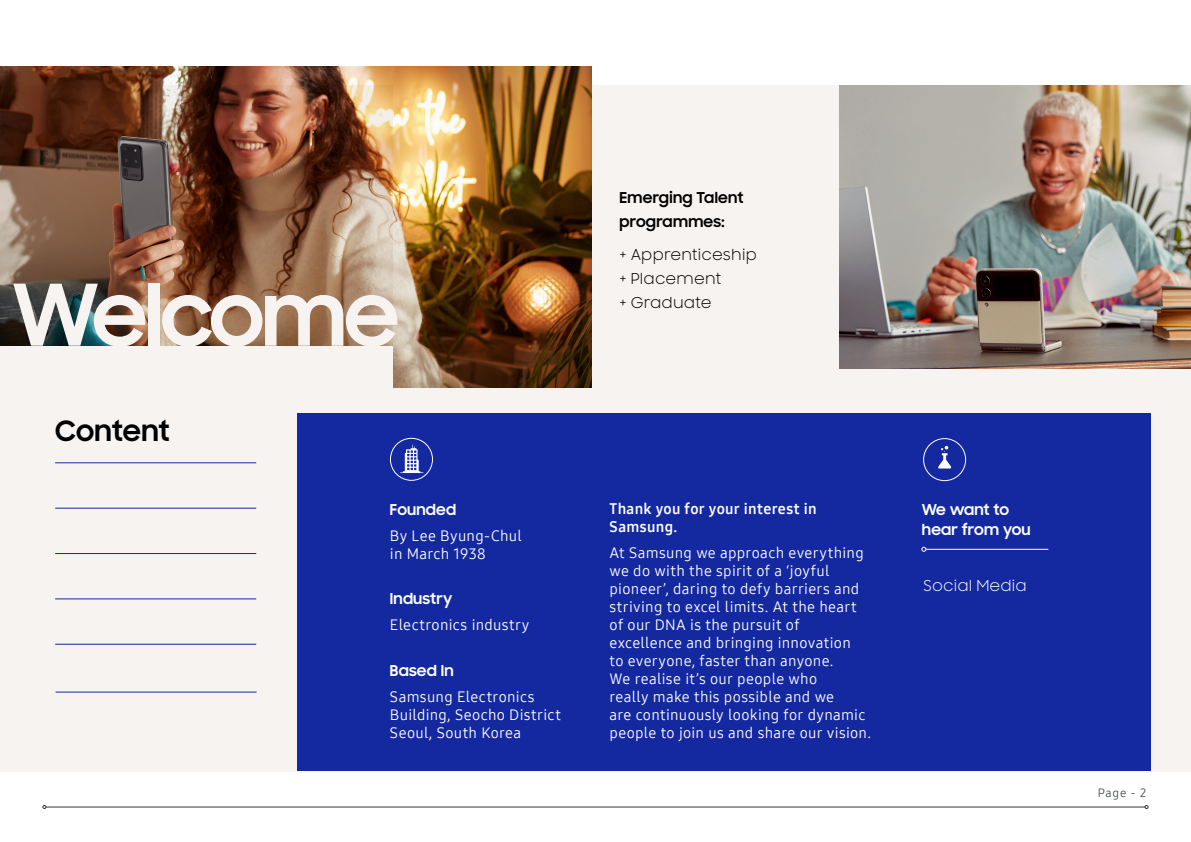
<style>
.page{position:relative;width:1191px;height:842px;background:#fff}
.page>*{position:absolute;margin:0;border:0;box-sizing:border-box;transform-origin:0 0}
.t1{font:700 85.1px "Samsung Sharp Sans";letter-spacing:-.03em;color:#f7f3f0}
.t2{font:700 28px "Samsung Sharp Sans";color:#000}
.t3{font:15px/18px "Samsung One 400";letter-spacing:.02em;color:#fff}
.t4{font:700 15px/20px "Samsung Sharp Sans";letter-spacing:.01em;color:#fff}
.t5{font:15px/24px "Samsung Sharp Sans";letter-spacing:.01em;color:#000}
.t6{font:15px/18px "Samsung One 700";letter-spacing:.02em;color:#fff}
.t7{font:700 15px/24px "Samsung Sharp Sans";letter-spacing:.02em;color:#000}
.t8{font:15px "Samsung Sharp Sans";letter-spacing:.01em;color:#fff}
.t9{font:12px "Samsung One 400";color:#4a4e51}
</style>
<div class="page">
<div style="left:0;top:85px;width:1191px;height:686px;background:#f7f3f0"></div>
<img style="left:0;top:66px;width:394px;height:279px">
<img style="left:394px;top:66px;width:198px;height:322px">
<div style="left:297px;top:413px;width:853px;height:358px;background:#1428a0"></div>
<img style="left:839px;top:85px;width:352px;height:284px">
<div style="left:923px;top:438px;width:43px;height:43px;border:1px solid #fff;border-radius:50%"></div>
<svg style="left:938px;top:446px;width:14px;height:23px"></svg>
<hr style="left:926px;top:549px;width:122px;height:1px;background:#fff">
<svg style="left:921px;top:547px;width:5px;height:5px"></svg>
<svg style="left:400px;top:445px;width:23px;height:28px"></svg>
<div style="left:390px;top:438px;width:43px;height:43px;border:1px solid #fff;border-radius:50%"></div>
<hr style="left:55px;top:508px;width:201px;height:1px;background:#1428a0">
<hr style="left:55px;top:598px;width:201px;height:1px;background:#1428a0">
<hr style="left:55px;top:462px;width:201px;height:1px;background:#1428a0">
<hr style="left:55px;top:553px;width:201px;height:1px;background:#1428a0">
<hr style="left:55px;top:644px;width:201px;height:1px;background:#1428a0">
<hr style="left:56px;top:692px;width:201px;height:1px;background:#1428a0">
<hr style="left:46px;top:807px;width:1099px;height:1px;background:#343433">
<svg style="left:43px;top:805px;width:3px;height:4px"></svg>
<svg style="left:1144px;top:805px;width:4px;height:4px"></svg>
<h1 class="t1" style="left:12px;top:252px;width:388px">Welcome</h1>
<h2 class="t2" style="left:55px;top:410px;width:116px">Content</h2>
<p class="t4" style="left:390px;top:498px;width:68px">Founded</p>
<p class="t3" style="left:390px;top:527px;width:133px">By Lee Byung-Chul in March 1938</p>
<p class="t4" style="left:390px;top:587px;width:64px">Industry</p>
<p class="t3" style="left:390px;top:616px;width:141px">Electronics industry</p>
<p class="t4" style="left:390px;top:660px;width:65px">Based In</p>
<p class="t3" style="left:390px;top:688px;width:172px">Samsung Electronics<br>Building, Seocho District<br>Seoul, South Korea</p>
<p class="t7" style="left:619px;top:185px;width:125px">Emerging Talent programmes:</p>
<p class="t5" style="left:619px;top:242px;width:139px">+ Apprenticeship + Placement</p>
<p class="t5" style="left:619px;top:290px;width:94px">+ Graduate</p>
<p class="t6" style="left:609px;top:499px;width:209px">Thank you for your interest in<br>Samsung.</p>
<p class="t3" style="left:609px;top:544px;width:263px">At Samsung we approach everything we do with the spirit of a ‘joyful pioneer’, daring to defy barriers and striving to excel limits. At the heart of our DNA is the pursuit of excellence and bringing innovation<br>to everyone, faster than anyone.<br>We realise it’s our people who<br>really make this possible and we<br>are continuously looking for dynamic people to join us and share our vision.</p>
<p class="t4" style="left:922px;top:498px;width:110px">We want to hear from you</p>
<p class="t8" style="left:923px;top:575px;width:105px">Social Media</p>
<p class="t9" style="left:1097px;top:785px;width:50px">Page - 2</p>
</div>
